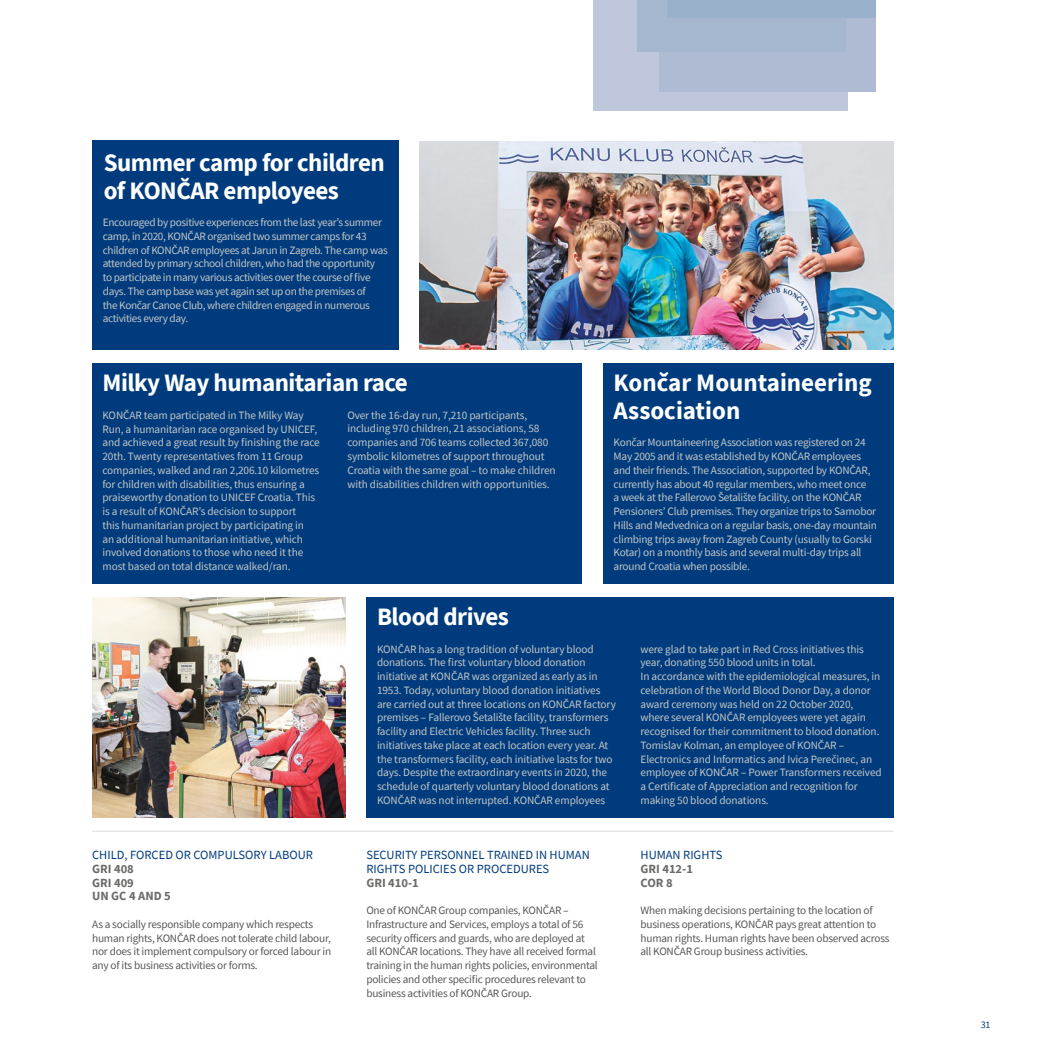
<style>
.page{position:relative;width:1053px;height:1053px;background:#fff}
.page>*{position:absolute;margin:0;border:0;box-sizing:border-box;transform-origin:0 0}
.t1{font:700 25px/27.5px "Source Sans Pro";letter-spacing:-.02em;color:#fff}
.t2{font:700 25px/27.5px "Source Sans Pro";color:#fff}
.t3{font:12.5px/13.8px "Source Sans Pro";color:#003c7d}
.t4{font:700 12.5px/13.8px "Source Sans Pro";color:#6b6b6a}
.t5{font:11.25px/13.8px "Source Sans Pro";letter-spacing:-.01em;color:#c6c6c6}
.t6{font:11.25px/13.8px "Source Sans Pro";letter-spacing:-.02em;color:#575756}
.t7{font:11.25px/13.8px "Source Sans Pro";letter-spacing:-.03em;color:#c6c6c6}
.t8{font:10px "Source Sans Pro";color:#003c7d}
</style>
<div class="page">
<hr style="left:92px;top:830px;width:801px;height:1px;background:#dadada">
<div style="left:593px;top:0;width:254px;height:110px;background:#bfc7dc"></div>
<div style="left:659px;top:0;width:216px;height:92px;background:#aebbd3"></div>
<div style="left:636px;top:0;width:209px;height:52px;background:#a5b6cf"></div>
<div style="left:667px;top:0;width:208px;height:17px;background:#9ab1cb"></div>
<div style="left:603px;top:364px;width:290px;height:220px;background:#003c7d"></div>
<div style="left:92px;top:141px;width:306px;height:209px;background:#003c7d"></div>
<div style="left:92px;top:364px;width:489px;height:220px;background:#003c7d"></div>
<img style="left:419px;top:142px;width:474px;height:208px">
<div style="left:366px;top:597px;width:527px;height:220px;background:#003c7d"></div>
<img style="left:92px;top:597px;width:253px;height:220px">
<h1 class="t1" style="left:104px;top:149px;width:283px">Summer camp for children of KONČAR employees</h1>
<p class="t7" style="left:103px;top:215px;width:286px">Encouraged by positive experiences from the last year’s summer camp, in 2020, KONČAR organised two summer camps for 43 children of KONČAR employees at Jarun in Zagreb. The camp was attended by primary school children, who had the opportunity<br>to participate in many various activities over the course of five days. The camp base was yet again set up on the premises of<br>the Končar Canoe Club, where children engaged in numerous activities every day.</p>
<h1 class="t2" style="left:613px;top:369px;width:259px">Končar Mountaineering<br>Association</h1>
<p class="t5" style="left:613px;top:435px;width:265px">Končar Mountaineering Association was registered on 24<br>May 2005 and it was established by KONČAR employees and their friends. The Association, supported by KONČAR, currently has about 40 regular members, who meet once<br>a week at the Fallerovo Šetalište facility, on the KONČAR Pensioners’ Club premises. They organize trips to Samobor Hills and Medvednica on a regular basis, one-day mountain climbing trips away from Zagreb County (usually to Gorski Kotar) on a monthly basis and several multi-day trips all around Croatia when possible.</p>
<h1 class="t1" style="left:102px;top:369px;width:307px">Milky Way humanitarian race</h1>
<p class="t5" style="left:102px;top:408px;width:219px">KONČAR team participated in The Milky Way Run, a humanitarian race organised by UNICEF, and achieved a great result by finishing the race 20th. Twenty representatives from 11 Group companies, walked and ran 2,206.10 kilometres for children with disabilities, thus ensuring a praiseworthy donation to UNICEF Croatia. This is a result of KONČAR’s decision to support<br>this humanitarian project by participating in<br>an additional humanitarian initiative, which involved donations to those who need it the most based on total distance walked/ran.</p>
<p class="t5" style="left:347px;top:408px;width:210px">Over the 16-day run, 7,210 participants, including 970 children, 21 associations, 58 companies and 706 teams collected 367,080 symbolic kilometres of support throughout Croatia with the same goal – to make children with disabilities children with opportunities.</p>
<h1 class="t1" style="left:377px;top:602px;width:133px">Blood drives</h1>
<p class="t5" style="left:377px;top:642px;width:240px">KONČAR has a long tradition of voluntary blood donations. The first voluntary blood donation initiative at KONČAR was organized as early as in 1953. Today, voluntary blood donation initiatives are carried out at three locations on KONČAR factory premises – Fallerovo Šetalište facility, transformers facility and Electric Vehicles facility. Three such initiatives take place at each location every year. At the transformers facility, each initiative lasts for two days. Despite the extraordinary events in 2020, the schedule of quarterly voluntary blood donations at KONČAR was not interrupted. KONČAR employees</p>
<p class="t5" style="left:640px;top:642px;width:243px">were glad to take part in Red Cross initiatives this year, donating 550 blood units in total.<br>In accordance with the epidemiological measures, in celebration of the World Blood Donor Day, a donor award ceremony was held on 22 October 2020, where several KONČAR employees were yet again recognised for their commitment to blood donation.<br>Tomislav Kolman, an employee of KONČAR – Electronics and Informatics and Ivica Perečinec, an employee of KONČAR – Power Transformers received a Certificate of Appreciation and recognition for making 50 blood donations.</p>
<p class="t3" style="left:92px;top:847px;width:222px">CHILD, FORCED OR COMPULSORY LABOUR</p>
<p class="t4" style="left:92px;top:861px;width:80px">GRI 408<br>GRI 409<br>UN GC 4 AND 5</p>
<p class="t6" style="left:92px;top:917px;width:240px">As a socially responsible company which respects human rights, KONČAR does not tolerate child labour, nor does it implement compulsory or forced labour in any of its business activities or forms.</p>
<p class="t3" style="left:366px;top:847px;width:225px">SECURITY PERSONNEL TRAINED IN HUMAN<br>RIGHTS POLICIES OR PROCEDURES</p>
<p class="t4" style="left:366px;top:875px;width:54px">GRI 410-1</p>
<p class="t6" style="left:366px;top:903px;width:233px">One of KONČAR Group companies, KONČAR – Infrastructure and Services, employs a total of 56 security officers and guards, who are deployed at all KONČAR locations. They have all received formal training in the human rights policies, environmental policies and other specific procedures relevant to business activities of KONČAR Group.</p>
<p class="t3" style="left:640px;top:847px;width:83px">HUMAN RIGHTS</p>
<p class="t4" style="left:640px;top:861px;width:54px">GRI 412-1<br>COR 8</p>
<p class="t6" style="left:640px;top:903px;width:250px">When making decisions pertaining to the location of business operations, KONČAR pays great attention to human rights. Human rights have been observed across all KONČAR Group business activities.</p>
<p class="t8" style="left:980px;top:1018px;width:11px">31</p>
</div>
